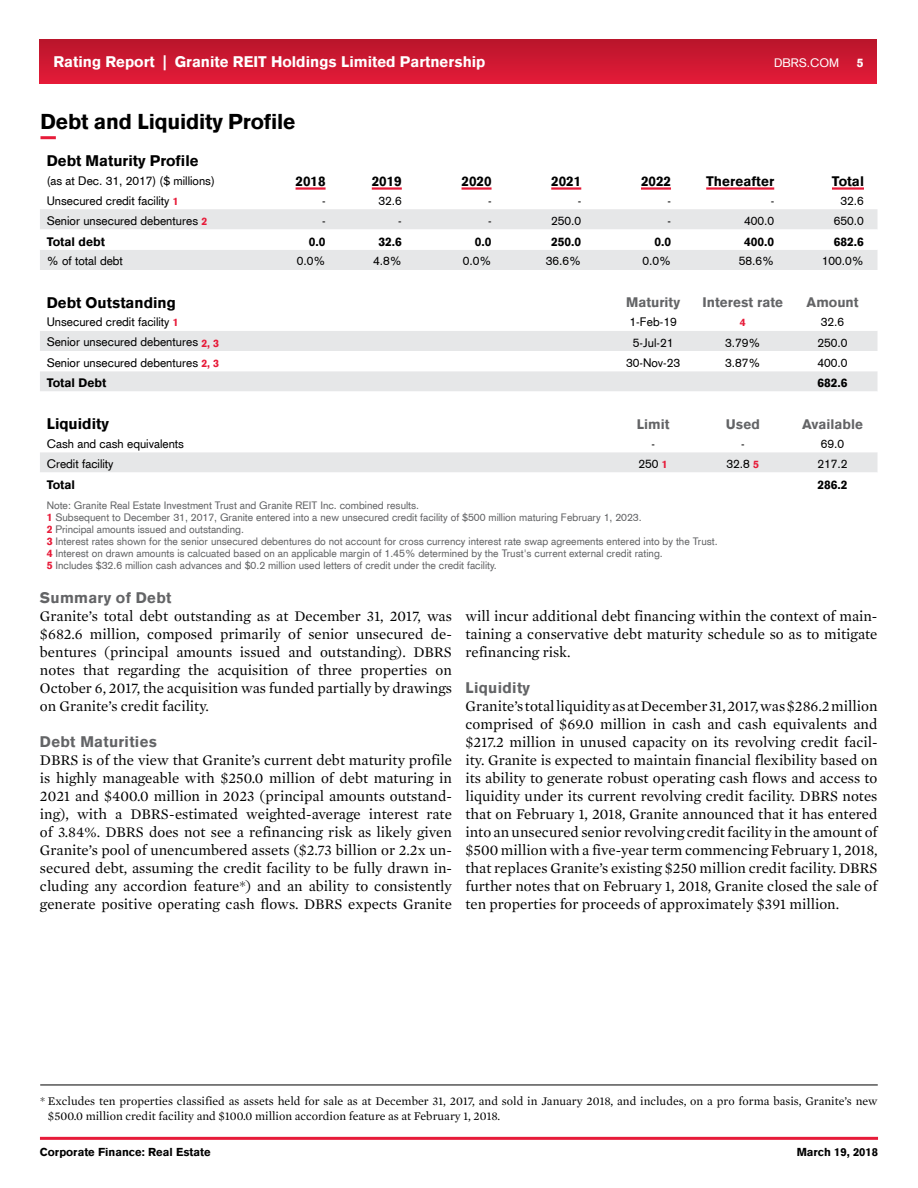
<style>
.page{position:relative;width:918px;height:1188px;background:#fff}
.page>*{position:absolute;margin:0;border:0;box-sizing:border-box;transform-origin:0 0}
.t1{font:900 21px "Akzidenz Grotesk";letter-spacing:-.01em;color:#000}
.t2{font:15px/18px "Mercury Text G1";color:#000;text-align:justify}
.t3{font:900 15px "Akzidenz Grotesk";color:#fff}
.t4{font:900 15px "Akzidenz Grotesk";color:#000}
.t5{font:900 15px "Akzidenz Grotesk";letter-spacing:.02em;color:#636466}
.t6{font:900 13.5px "Akzidenz Grotesk";color:#636466}
.t7{font:900 13.5px "Akzidenz Grotesk";color:#000}
.t8{font:12px "Akzidenz Grotesk";color:#000}
.t9{font:12px/15px "Mercury Text G1";color:#000}
.t10{font:900 12px "Akzidenz Grotesk";color:#000}
.t11{font:12px "Akzidenz Grotesk";color:#fff}
.t12{font:900 12px "Akzidenz Grotesk";color:#fff}
.t13{font:900 11.25px "Akzidenz Grotesk";color:#000}
.t14{font:10.5px/12px "Akzidenz Grotesk";color:#636466}
.t15{font:900 10.5px "Akzidenz Grotesk";color:#e71b39}
.s1{font-weight:900;font-size:10.5px;color:#e71b39}
.s2{font-weight:900;color:#e71b39}
</style>
<div class="page">
<hr style="left:40px;top:1137px;width:838px;height:3px;background:#e71b39">
<div style="left:40px;top:40px;width:837px;height:43px;background:linear-gradient(to bottom,#ba152b,#e41b38)"></div>
<hr style="left:40px;top:136px;width:16px;height:3px;background:#e71b39">
<div style="left:40px;top:209px;width:838px;height:20px;background:#e6e7e8"></div>
<svg style="left:40px;top:250px;width:838px;height:222px"></svg>
<hr style="left:296px;top:187px;width:30px;height:3px;background:#e71b39">
<hr style="left:372px;top:187px;width:30px;height:3px;background:#e71b39">
<hr style="left:462px;top:187px;width:30px;height:3px;background:#e71b39">
<hr style="left:551px;top:187px;width:30px;height:3px;background:#e71b39">
<hr style="left:641px;top:187px;width:30px;height:3px;background:#e71b39">
<hr style="left:706px;top:187px;width:68px;height:3px;background:#e71b39">
<hr style="left:832px;top:187px;width:32px;height:3px;background:#e71b39">
<hr style="left:40px;top:1085px;width:838px;height:1px;background:#000">
<p class="t3" style="left:53px;top:52px;width:434px">Rating Report | Granite REIT Holdings Limited Partnership</p>
<p class="t11" style="left:774px;top:55px;width:67px">DBRS.COM</p>
<p class="t12" style="left:857px;top:55px;width:8px">5</p>
<h1 class="t1" style="left:40px;top:107px;width:256px">Debt and Liquidity Profile</h1>
<p class="t4" style="left:47px;top:151px;width:153px">Debt Maturity Profile</p>
<p class="t8" style="left:47px;top:172px;width:170px">(as at Dec. 31, 2017) ($ millions)</p>
<p class="t7" style="left:296px;top:172px;width:32px">2018</p>
<p class="t7" style="left:372px;top:172px;width:32px">2019</p>
<p class="t7" style="left:462px;top:172px;width:32px">2020</p>
<p class="t7" style="left:551px;top:172px;width:32px">2021</p>
<p class="t7" style="left:641px;top:172px;width:32px">2022</p>
<p class="t7" style="left:706px;top:172px;width:70px">Thereafter</p>
<p class="t7" style="left:832px;top:172px;width:34px">Total</p>
<p class="t8" style="left:47px;top:193px;width:134px">Unsecured credit facility <span class="s1">1</span></p>
<p class="t8" style="left:322px;top:193px;width:5px">-</p>
<p class="t8" style="left:378px;top:193px;width:25px">32.6</p>
<p class="t8" style="left:488px;top:193px;width:5px">-</p>
<p class="t8" style="left:578px;top:193px;width:5px">-</p>
<p class="t8" style="left:667px;top:193px;width:5px">-</p>
<p class="t8" style="left:771px;top:193px;width:5px">-</p>
<p class="t8" style="left:841px;top:193px;width:25px">32.6</p>
<p class="t8" style="left:47px;top:213px;width:162px">Senior unsecured debentures <span class="s1">2</span></p>
<p class="t8" style="left:322px;top:213px;width:5px">-</p>
<p class="t8" style="left:398px;top:213px;width:5px">-</p>
<p class="t8" style="left:488px;top:213px;width:5px">-</p>
<p class="t8" style="left:551px;top:213px;width:32px">250.0</p>
<p class="t8" style="left:667px;top:213px;width:5px">-</p>
<p class="t8" style="left:744px;top:213px;width:32px">400.0</p>
<p class="t8" style="left:834px;top:213px;width:32px">650.0</p>
<p class="t10" style="left:47px;top:233px;width:60px">Total debt</p>
<p class="t10" style="left:309px;top:233px;width:18px">0.0</p>
<p class="t10" style="left:378px;top:233px;width:25px">32.6</p>
<p class="t10" style="left:475px;top:233px;width:18px">0.0</p>
<p class="t10" style="left:551px;top:233px;width:32px">250.0</p>
<p class="t10" style="left:654px;top:233px;width:18px">0.0</p>
<p class="t10" style="left:744px;top:233px;width:32px">400.0</p>
<p class="t10" style="left:834px;top:233px;width:32px">682.6</p>
<p class="t8" style="left:47px;top:253px;width:78px">% of total debt</p>
<p class="t8" style="left:297px;top:253px;width:30px">0.0%</p>
<p class="t8" style="left:373px;top:253px;width:30px">4.8%</p>
<p class="t8" style="left:463px;top:253px;width:30px">0.0%</p>
<p class="t8" style="left:546px;top:253px;width:37px">36.6%</p>
<p class="t8" style="left:642px;top:253px;width:30px">0.0%</p>
<p class="t8" style="left:739px;top:253px;width:37px">58.6%</p>
<p class="t8" style="left:822px;top:253px;width:44px">100.0%</p>
<p class="t4" style="left:47px;top:293px;width:131px">Debt Outstanding</p>
<p class="t6" style="left:626px;top:293px;width:55px">Maturity</p>
<p class="t6" style="left:703px;top:293px;width:82px">Interest rate</p>
<p class="t6" style="left:807px;top:293px;width:54px">Amount</p>
<p class="t8" style="left:47px;top:314px;width:134px">Unsecured credit facility <span class="s1">1</span></p>
<p class="t8" style="left:630px;top:314px;width:49px">1-Feb-19</p>
<p class="t15" style="left:740px;top:315px;width:7px">4</p>
<p class="t8" style="left:821px;top:314px;width:25px">32.6</p>
<p class="t8" style="left:47px;top:334px;width:174px">Senior unsecured debentures <span class="s1">2, 3</span></p>
<p class="t8" style="left:633px;top:334px;width:42px">5-Jul-21</p>
<p class="t8" style="left:725px;top:334px;width:37px">3.79%</p>
<p class="t8" style="left:818px;top:334px;width:32px">250.0</p>
<p class="t8" style="left:47px;top:355px;width:174px">Senior unsecured debentures <span class="s1">2, 3</span></p>
<p class="t8" style="left:626px;top:355px;width:55px">30-Nov-23</p>
<p class="t8" style="left:725px;top:355px;width:37px">3.87%</p>
<p class="t8" style="left:818px;top:355px;width:32px">400.0</p>
<p class="t10" style="left:47px;top:375px;width:61px">Total Debt</p>
<p class="t10" style="left:818px;top:375px;width:32px">682.6</p>
<p class="t4" style="left:47px;top:414px;width:64px">Liquidity</p>
<p class="t6" style="left:637px;top:415px;width:34px">Limit</p>
<p class="t6" style="left:726px;top:415px;width:36px">Used</p>
<p class="t6" style="left:802px;top:415px;width:62px">Available</p>
<p class="t8" style="left:47px;top:436px;width:139px">Cash and cash equivalents</p>
<p class="t8" style="left:651px;top:436px;width:5px">-</p>
<p class="t8" style="left:741px;top:436px;width:5px">-</p>
<p class="t8" style="left:821px;top:436px;width:25px">69.0</p>
<p class="t8" style="left:47px;top:456px;width:68px">Credit facility</p>
<p class="t8" style="left:639px;top:456px;width:31px">250 <span class="s1">1</span></p>
<p class="t8" style="left:727px;top:456px;width:34px">32.8 <span class="s1">5</span></p>
<p class="t8" style="left:818px;top:456px;width:32px">217.2</p>
<p class="t10" style="left:47px;top:476px;width:30px">Total</p>
<p class="t10" style="left:818px;top:476px;width:32px">286.2</p>
<p class="t14" style="left:47px;top:500px;width:673px">Note: Granite Real Estate Investment Trust and Granite REIT Inc. combined results.<br><span class="s2">1</span> Subsequent to December 31, 2017, Granite entered into a new unsecured credit facility of $500 million maturing February 1, 2023.<br><span class="s2">2</span> Principal amounts issued and outstanding.<br><span class="s2">3</span> Interest rates shown for the senior unsecured debentures do not account for cross currency interest rate swap agreements entered into by the Trust.<br><span class="s2">4</span> Interest on drawn amounts is calcuated based on an applicable margin of 1.45% determined by the Trust's current external credit rating.<br><span class="s2">5</span> Includes $32.6 million cash advances and $0.2 million used letters of credit under the credit facility.</p>
<p class="t5" style="left:40px;top:588px;width:133px">Summary of Debt</p>
<p class="t2" style="left:40px;top:607px;width:414px">Granite’s total debt outstanding as at December 31, 2017, was $682.6 million, composed primarily of senior unsecured de&shy;bentures (principal amounts issued and outstanding). DBRS notes that regarding the acquisition of three properties on October 6, 2017, the acquisition was funded partially by drawings on Granite’s credit facility.</p>
<p class="t5" style="left:40px;top:732px;width:119px">Debt Maturities</p>
<p class="t2" style="left:40px;top:751px;width:414px">DBRS is of the view that Granite’s current debt maturity profile is highly manageable with $250.0 million of debt maturing in 2021 and $400.0 million in 2023 (principal amounts outstand&shy;ing), with a DBRS-estimated weighted-average interest rate of 3.84%. DBRS does not see a refinancing risk as likely given Granite’s pool of unencumbered assets ($2.73 billion or 2.2x un&shy;secured debt, assuming the credit facility to be fully drawn in&shy;cluding any accordion feature*) and an ability to consistently generate positive operating cash flows. DBRS expects Granite</p>
<p class="t2" style="left:465px;top:607px;width:414px">will incur additional debt financing within the context of main&shy;taining a conservative debt maturity schedule so as to mitigate refinancing risk.</p>
<p class="t5" style="left:465px;top:678px;width:66px">Liquidity</p>
<p class="t2" style="left:465px;top:697px;width:414px">Granite’s total liquidity as at December 31, 2017, was $286.2 million comprised of $69.0 million in cash and cash equivalents and $217.2 million in unused capacity on its revolving credit facil&shy;ity. Granite is expected to maintain financial flexibility based on its ability to generate robust operating cash flows and access to liquidity under its current revolving credit facility. DBRS notes that on February 1, 2018, Granite announced that it has entered into an unsecured senior revolving credit facility in the amount of $500 million with a five-year term commencing February 1, 2018, that replaces Granite’s existing $250 million credit facility. DBRS further notes that on February 1, 2018, Granite closed the sale of ten properties for proceeds of approximately $391 million.</p>
<p class="t9" style="left:48px;top:1094px;width:831px;text-indent:-8px">* Excludes ten properties classified as assets held for sale as at December 31, 2017, and sold in January 2018, and includes, on a pro forma basis, Granite’s new $500.0 million credit facility and $100.0 million accordion feature as at February 1, 2018.</p>
<p class="t13" style="left:40px;top:1145px;width:172px">Corporate Finance: Real Estate</p>
<p class="t13" style="left:797px;top:1145px;width:83px">March 19, 2018</p>
</div>
